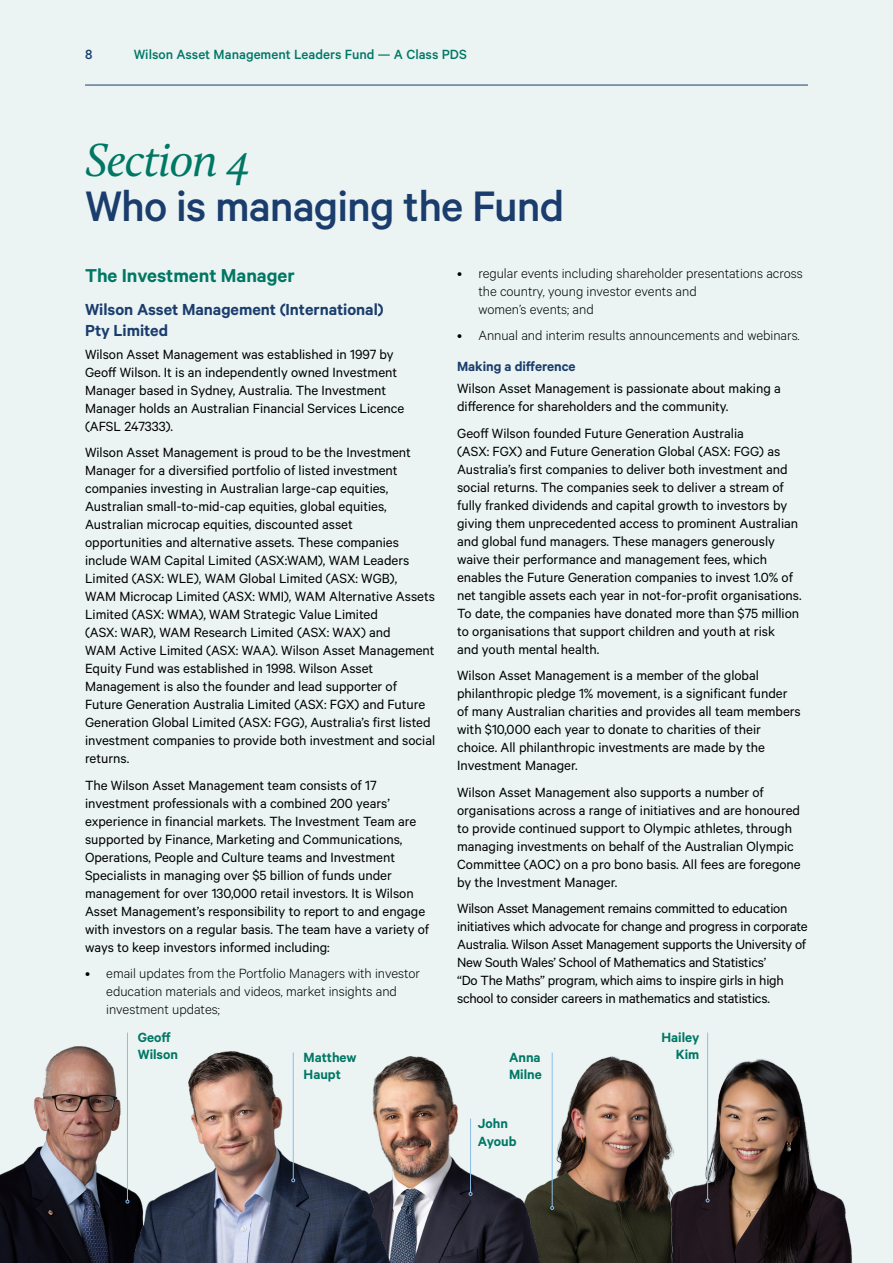
<style>
.page{position:relative;width:893px;height:1263px;background:#ebf4f3}
.page>*{position:absolute;margin:0;border:0;box-sizing:border-box;transform-origin:0 0}
.t1{font:500 48px "Calibre";letter-spacing:-.02em;color:#1b3d6d}
.t2{font:italic 48px "Calluna";letter-spacing:-.02em;color:#007764}
.t3{font:600 21px "Calibre";color:#007764}
.t4{font:600 18px/21px "Calibre";color:#1b3d6d}
.t5{font:15px/18px "Calibre";color:#000}
.t6{font:15px/18px "Calibre";letter-spacing:-.02em;color:#000}
.t7{font:300 15px/18px "Calibre";color:#000}
.t8{font:600 15px/16.5px "Calibre";color:#007764}
.t9{font:500 15px "Calibre";color:#007764}
.t10{font:600 15px "Calibre";color:#1b3d6d}
.t11{font:500 15px "Calibre";color:#1b3d6d}
</style>
<div class="page">
<hr style="left:85px;top:85px;width:723px;height:1px;background:#1b3d6d">
<img style="left:695px;top:1059px;width:157px;height:204px">
<img style="left:558px;top:1056px;width:137px;height:207px">
<img style="left:0;top:1046px;width:126px;height:217px">
<img style="left:400px;top:1052px;width:158px;height:211px">
<img style="left:126px;top:1051px;width:274px;height:212px">
<hr style="left:127px;top:1032px;width:1px;height:168px;background:#8bbee7">
<hr style="left:293px;top:1052px;width:1px;height:127px;background:#8bbee7">
<svg style="left:291px;top:1178px;width:4px;height:4px"></svg>
<hr style="left:470px;top:1118px;width:1px;height:74px;background:#8bbee7">
<svg style="left:469px;top:1192px;width:3px;height:4px"></svg>
<hr style="left:552px;top:1052px;width:1px;height:154px;background:#8bbee7">
<svg style="left:550px;top:1206px;width:4px;height:4px"></svg>
<hr style="left:707px;top:1032px;width:1px;height:167px;background:#8bbee7">
<svg style="left:706px;top:1198px;width:3px;height:4px"></svg>
<p class="t11" style="left:85px;top:45px;width:9px">8</p>
<p class="t9" style="left:134px;top:45px;width:335px">Wilson Asset Management Leaders Fund — A Class PDS</p>
<h1 class="t2" style="left:85px;top:131px;width:168px">Section 4</h1>
<h1 class="t1" style="left:85px;top:178px;width:481px">Who is managing the Fund</h1>
<h2 class="t3" style="left:85px;top:262px;width:211px">The Investment Manager</h2>
<p class="t4" style="left:85px;top:299px;width:300px">Wilson Asset Management (International)<br>Pty Limited</p>
<p class="t5" style="left:85px;top:344px;width:321px">Wilson Asset Management was established in 1997 by Geoff Wilson. It is an independently owned Investment Manager based in Sydney, Australia. The Investment Manager holds an Australian Financial Services Licence (AFSL 247333).</p>
<p class="t5" style="left:85px;top:443px;width:352px">Wilson Asset Management is proud to be the Investment Manager for a diversified portfolio of listed investment companies investing in Australian large-cap equities, Australian small-to-mid-cap equities, global equities, Australian microcap equities, discounted asset<br>opportunities and alternative assets. These companies include WAM Capital Limited (ASX:WAM), WAM Leaders Limited (ASX: WLE), WAM Global Limited (ASX: WGB),<br>WAM Microcap Limited (ASX: WMI), WAM Alternative Assets Limited (ASX: WMA), WAM Strategic Value Limited<br>(ASX: WAR), WAM Research Limited (ASX: WAX) and<br>WAM Active Limited (ASX: WAA). Wilson Asset Management Equity Fund was established in 1998. Wilson Asset Management is also the founder and lead supporter of Future Generation Australia Limited (ASX: FGX) and Future Generation Global Limited (ASX: FGG), Australia’s first listed investment companies to provide both investment and social returns.</p>
<p class="t5" style="left:85px;top:775px;width:346px">The Wilson Asset Management team consists of 17 investment professionals with a combined 200 years’ experience in financial markets. The Investment Team are supported by Finance, Marketing and Communications, Operations, People and Culture teams and Investment Specialists in managing over $5 billion of funds under management for over 130,000 retail investors. It is Wilson Asset Management’s responsibility to report to and engage with investors on a regular basis. The team have a variety of ways to keep investors informed including:</p>
<p class="t7" style="left:106px;top:964px;width:315px;text-indent:-21px">• email updates from the Portfolio Managers with investor education materials and videos, market insights and investment updates;</p>
<p class="t7" style="left:478px;top:263px;width:326px;text-indent:-21px">• regular events including shareholder presentations across the country, young investor events and<br>women’s events; and</p>
<p class="t7" style="left:457px;top:326px;width:344px">• Annual and interim results announcements and webinars.</p>
<p class="t10" style="left:457px;top:357px;width:120px">Making a difference</p>
<p class="t5" style="left:457px;top:379px;width:325px">Wilson Asset Management is passionate about making a difference for shareholders and the community.</p>
<p class="t5" style="left:457px;top:423px;width:346px">Geoff Wilson founded Future Generation Australia<br>(ASX: FGX) and Future Generation Global (ASX: FGG) as Australia’s first companies to deliver both investment and social returns. The companies seek to deliver a stream of fully franked dividends and capital growth to investors by giving them unprecedented access to prominent Australian and global fund managers. These managers generously waive their performance and management fees, which enables the Future Generation companies to invest 1.0% of net tangible assets each year in not-for-profit organisations.<br>To date, the companies have donated more than $75 million to organisations that support children and youth at risk<br>and youth mental health.</p>
<p class="t5" style="left:457px;top:666px;width:345px">Wilson Asset Management is a member of the global philanthropic pledge 1% movement, is a significant funder of many Australian charities and provides all team members with $10,000 each year to donate to charities of their choice. All philanthropic investments are made by the Investment Manager.</p>
<p class="t5" style="left:457px;top:782px;width:345px">Wilson Asset Management also supports a number of organisations across a range of initiatives and are honoured to provide continued support to Olympic athletes, through managing investments on behalf of the Australian Olympic Committee (AOC) on a pro bono basis. All fees are foregone by the Investment Manager.</p>
<p class="t6" style="left:457px;top:899px;width:352px">Wilson Asset Management remains committed to education initiatives which advocate for change and progress in corporate Australia. Wilson Asset Management supports the University of New South Wales’ School of Mathematics and Statistics’<br>“Do The Maths” program, which aims to inspire girls in high school to consider careers in mathematics and statistics.</p>
<p class="t8" style="left:138px;top:1029px;width:42px">Geoff<br>Wilson</p>
<p class="t8" style="left:304px;top:1049px;width:55px">Matthew<br>Haupt</p>
<p class="t8" style="left:509px;top:1049px;width:34px">Anna<br>Milne</p>
<p class="t8" style="left:661px;top:1029px;width:39px;text-align:right">Hailey<br>Kim</p>
<p class="t8" style="left:478px;top:1114px;width:40px;line-height:18px">John<br>Ayoub</p>
</div>
